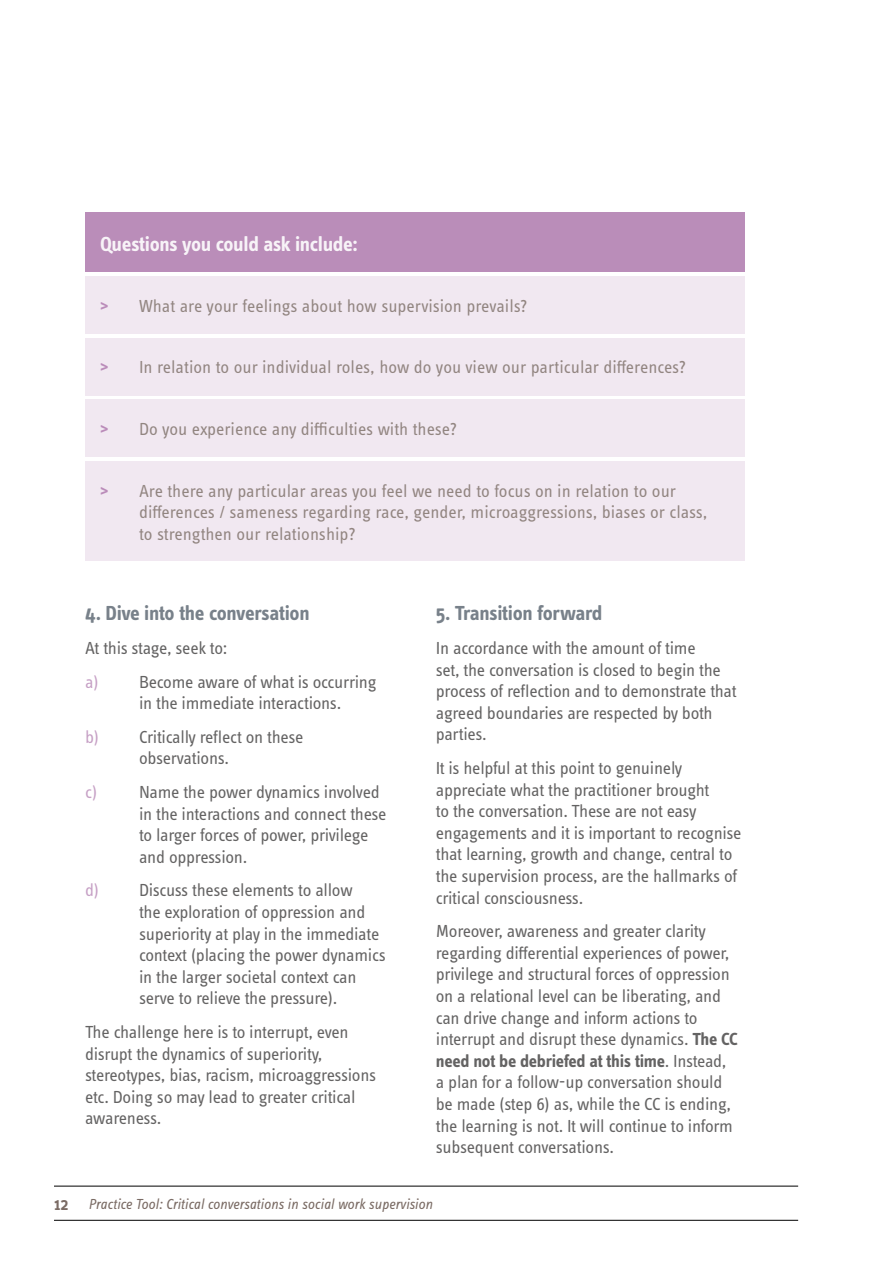
<style>
.page{position:relative;width:893px;height:1263px;background:#fff}
.page>*{position:absolute;margin:0;border:0;box-sizing:border-box;transform-origin:0 0}
.t1{font:700 21px "Info Text Pro";letter-spacing:-.02em;color:#78818a}
.t2{font:700 21px "Info Text Pro";letter-spacing:-.015em;color:#fff}
.t3{font:18px/21.6px "Info Text Pro";letter-spacing:-.015em;color:#646363}
.t4{font:18px/21.6px "Info Text Pro";color:#877a74}
.t5{font:italic 15px "Info Text Pro";color:#7a6b64}
.s1{font-weight:700;color:#b481b3}
.s2{color:#c6a0c5}
.s3{font-weight:700}
.s4{font-weight:600;font-style:normal;font-size:18px}
</style>
<div class="page">
<hr style="left:54px;top:1220px;width:744px;height:1px;background:#000">
<hr style="left:54px;top:1186px;width:744px;height:1px;background:#000">
<div style="left:85px;top:213px;width:659px;height:59px;background:#ba8db9"></div>
<div style="left:85px;top:276px;width:659px;height:58px;background:#f0e6f0"></div>
<div style="left:85px;top:338px;width:659px;height:57px;background:#f0e6f0"></div>
<div style="left:85px;top:399px;width:659px;height:58px;background:#f0e6f0"></div>
<div style="left:85px;top:461px;width:659px;height:100px;background:#f0e6f0"></div>
<p class="t2" style="left:100px;top:231px;width:259px">Questions you could ask include:</p>
<p class="t4" style="left:100px;top:294px;width:429px"><span class="s1">&gt;</span> What are your feelings about how supervision prevails?</p>
<p class="t4" style="left:100px;top:356px;width:588px"><span class="s1">&gt;</span> In relation to our individual roles, how do you view our particular differences?</p>
<p class="t4" style="left:100px;top:418px;width:359px"><span class="s1">&gt;</span> Do you experience any difficulties with these?</p>
<p class="t4" style="left:139px;top:479px;width:570px;text-indent:-39px"><span class="s1">&gt;</span> Are there any particular areas you feel we need to focus on in relation to our differences / sameness regarding race, gender, microaggressions, biases or class, to strengthen our relationship?</p>
<p class="t1" style="left:85px;top:601px;width:226px">4. Dive into the conversation</p>
<p class="t3" style="left:85px;top:631px;width:293px;line-height:33.6px">At this stage, seek to:<br><span class="s2">a)</span> Become aware of what is occurring</p>
<p class="t3" style="left:85px;top:686px;width:258px;line-height:33.6px;text-indent:54px">in the immediate interactions. <span class="s2">b)</span> Critically reflect on these</p>
<p class="t3" style="left:85px;top:741px;width:296px;line-height:33.6px;text-indent:54px">observations.<br><span class="s2">c)</span> Name the power dynamics involved</p>
<p class="t3" style="left:139px;top:802px;width:249px">in the interactions and connect these to larger forces of power, privilege and oppression.</p>
<p class="t3" style="left:139px;top:879px;width:248px;text-indent:-54px"><span class="s2">d)</span> Discuss these elements to allow<br>the exploration of oppression and superiority at play in the immediate context (placing the power dynamics in the larger societal context can serve to relieve the pressure).</p>
<p class="t3" style="left:85px;top:1021px;width:292px">The challenge here is to interrupt, even disrupt the dynamics of superiority, stereotypes, bias, racism, microaggressions etc. Doing so may lead to greater critical awareness.</p>
<p class="t1" style="left:436px;top:601px;width:168px">5. Transition forward</p>
<p class="t3" style="left:436px;top:637px;width:302px">In accordance with the amount of time<br>set, the conversation is closed to begin the process of reflection and to demonstrate that agreed boundaries are respected by both parties.</p>
<p class="t3" style="left:436px;top:757px;width:307px">It is helpful at this point to genuinely appreciate what the practitioner brought<br>to the conversation. These are not easy engagements and it is important to recognise that learning, growth and change, central to the supervision process, are the hallmarks of critical consciousness.</p>
<p class="t3" style="left:436px;top:920px;width:304px">Moreover, awareness and greater clarity regarding differential experiences of power, privilege and structural forces of oppression on a relational level can be liberating, and can drive change and inform actions to interrupt and disrupt these dynamics. <span class="s3">The CC need not be debriefed at this time</span>. Instead, a plan for a follow-up conversation should be made (step 6) as, while the CC is ending, the learning is not. It will continue to inform subsequent conversations.</p>
<p class="t5" style="left:54px;top:1195px;width:380px"><span class="s4">12</span> Practice Tool: Critical conversations in social work supervision</p>
</div>
